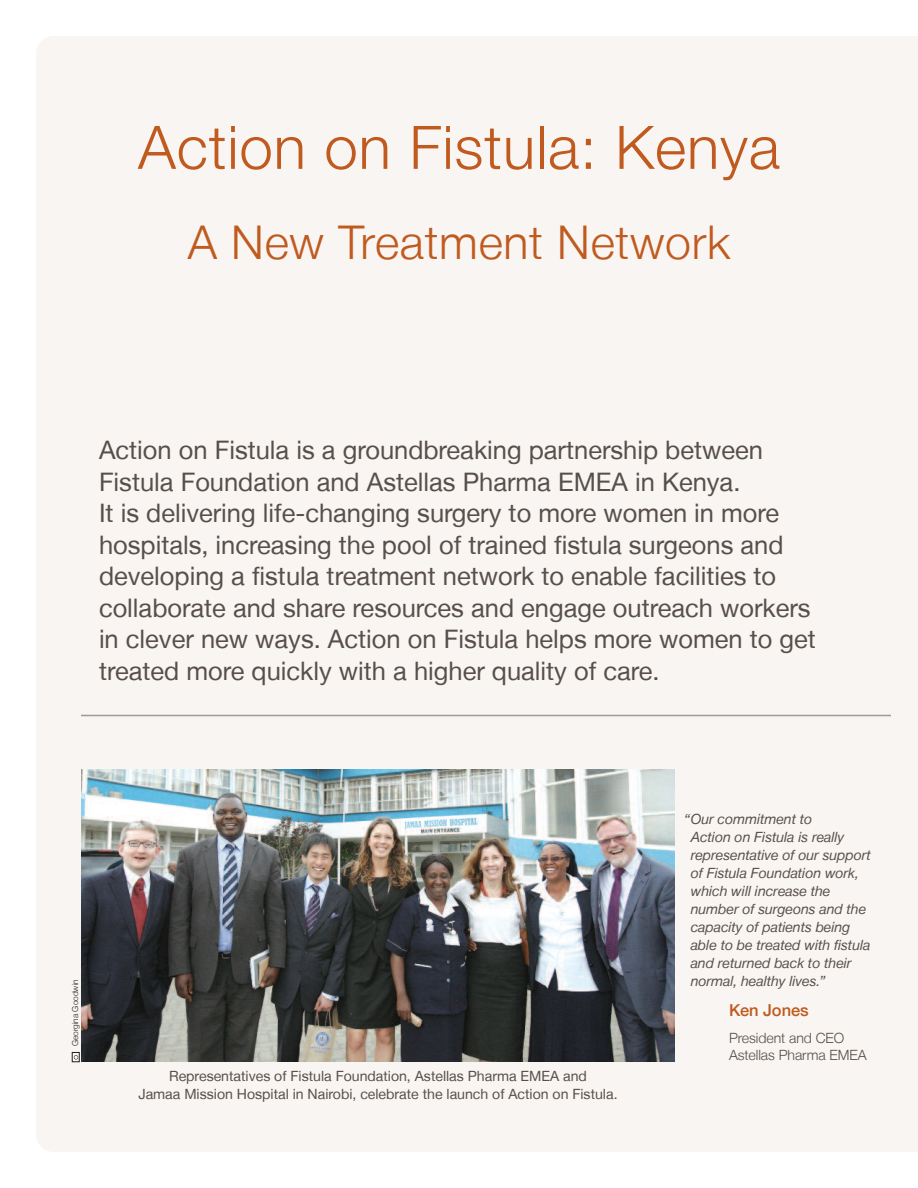
<style>
.page{position:relative;width:918px;height:1188px;background:#fff}
.page>*{position:absolute;margin:0;border:0;box-sizing:border-box;transform-origin:0 0}
.t1{font:300 60px "Helvetica Neue LT";letter-spacing:.015em;color:#c05a1e}
.t2{font:300 46.5px "Helvetica Neue LT";letter-spacing:.015em;color:#c05a1e}
.t3{font:25.5px/31.5px "Helvetica Neue LT";color:#584f4a}
.t4{font:500 16.5px "Helvetica Neue LT";letter-spacing:-.005em;color:#c05a1e}
.t5{font:italic 14.1px/18px "Helvetica Neue LT";letter-spacing:-.005em;color:#584f4a}
.t6{font:14.1px/17.7px "Helvetica Neue LT";color:#584f4a;text-align:center}
.t7{font:300 14.1px/17.7px "Helvetica Neue LT";letter-spacing:-.005em;color:#584f4a}
.t8{font:300 8.25px "Helvetica Neue LT";color:#231f20}
</style>
<div class="page">
<div style="left:36px;top:36px;width:882px;height:1116px;background:#f8f5f2"></div>
<img style="left:81px;top:770px;width:594px;height:292px">
<div style="left:72px;top:1052px;width:8px;height:10px;border:1px solid #231f20"></div>
<svg style="left:74px;top:1055px;width:4px;height:5px"></svg>
<hr style="left:81px;top:715px;width:810px;height:1px;background:#a09995">
<h1 class="t1" style="left:138px;top:126px;width:643px">Action on Fistula: Kenya</h1>
<h2 class="t2" style="left:188px;top:226px;width:544px">A New Treatment Network</h2>
<p class="t3" style="left:99px;top:437px;width:718px">action on Fistula is a groundbreaking partnership between Fistula Foundation and astellas Pharma eMea in Kenya.<br>It is delivering life-changing surgery to more women in more hospitals, increasing the pool of trained fistula surgeons and developing a fistula treatment network to enable facilities to collaborate and share resources and engage outreach workers in clever new ways. action on Fistula helps more women to get treated more quickly with a higher quality of care.</p>
<p class="t8" style="left:72px;top:1046px;width:68px;rotate:-90deg">Georgina Goodwin</p>
<p class="t6" style="left:138px;top:1069px;width:481px">Representatives of Fistula Foundation, astellas Pharma eMea and<br>Jamaa Mission Hospital in nairobi, celebrate the launch of action on Fistula.</p>
<p class="t5" style="left:691px;top:811px;width:182px;text-indent:-7px">“Our commitment to<br>Action on Fistula is really representative of our support of Fistula Foundation work, which will increase the number of surgeons and the capacity of patients being able to be treated with fistula and returned back to their normal, healthy lives.”</p>
<p class="t4" style="left:729px;top:1004px;width:81px">Ken Jones</p>
<p class="t7" style="left:729px;top:1030px;width:139px">President and CEO<br>Astellas Pharma EMEA</p>
</div>
